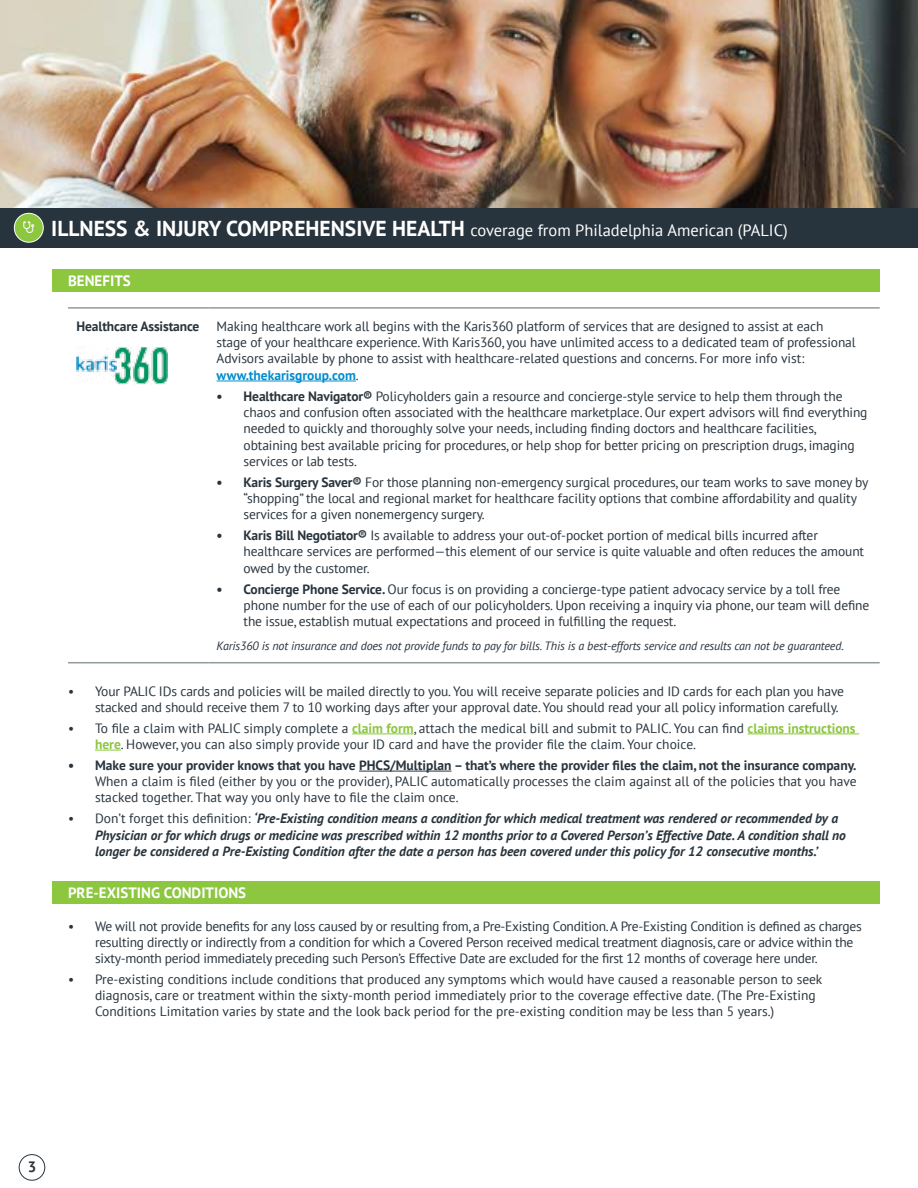
<style>
.page{position:relative;width:918px;height:1188px;background:#fff}
.page>*{position:absolute;margin:0;border:0;box-sizing:border-box;transform-origin:0 0}
.t1{font:16.5px "PT Sans";color:#fff}
.t2{font:700 15px "PT Sans";color:#fff}
.t3{font:700 15px "PT Sans";color:#28343d}
.t4{font:13.5px/16.2px "PT Sans";letter-spacing:-.01em;color:#28343d}
.t5{font:italic 700 13.5px/16.2px "PT Sans";color:#28343d}
.t6{font:700 13.5px "PT Sans";color:#28343d}
.t7{font:italic 12px "PT Sans";letter-spacing:-.01em;color:#28343d}
.s1{font-weight:700;font-size:21.6px}
.s2{font-weight:700;color:#008dcf}
.s3{font-weight:700}
.s4{font-weight:700;color:#8dc63f}
.s5{font-weight:400;font-style:normal}
</style>
<div class="page">
<div style="left:0;top:207px;width:918px;height:41px;background:#28343d"></div>
<div style="left:14px;top:213px;width:29px;height:29px;background:#8dc63f;border-radius:50%"></div>
<div style="left:14px;top:213px;width:30px;height:30px;border:1px solid #fff;border-radius:50%"></div>
<hr style="left:352px;top:734px;width:62px;height:1px;background:#8dc63f">
<hr style="left:748px;top:734px;width:111px;height:1px;background:#8dc63f">
<svg style="left:95px;top:750px;width:26px;height:1px"></svg>
<hr style="left:359px;top:771px;width:92px;height:1px;background:#28343d">
<div style="left:52px;top:270px;width:828px;height:22px;background:#8dc63f"></div>
<div style="left:52px;top:881px;width:828px;height:22px;background:#8dc63f"></div>
<img style="left:0;top:0;width:918px;height:207px">
<hr style="left:68px;top:307px;width:140px;height:2px;background:#939a9e">
<hr style="left:208px;top:307px;width:672px;height:2px;background:#939a9e">
<hr style="left:68px;top:662px;width:140px;height:1px;background:#939a9e">
<hr style="left:208px;top:662px;width:672px;height:1px;background:#939a9e">
<hr style="left:217px;top:381px;width:139px;height:1px;background:#008dcf">
<img style="left:77px;top:346px;width:90px;height:38px">
<div style="left:19px;top:1154px;width:26px;height:27px;border:1px solid #28343d;border-radius:50%"></div>
<p class="t1" style="left:51px;top:219px;width:738px"><span class="s1">ILLNESS &amp; INJURY COMPREHENSIVE HEALTH</span> coverage from Philadelphia American (PALIC)</p>
<p class="t2" style="left:68px;top:271px;width:64px">BENEFITS</p>
<p class="t6" style="left:77px;top:317px;width:124px">Healthcare Assistance</p>
<p class="t4" style="left:217px;top:318px;width:641px">Making healthcare work all begins with the Karis360 platform of services that are designed to assist at each stage of your healthcare experience. With Karis360, you have unlimited access to a dedicated team of professional Advisors available by phone to assist with healthcare-related questions and concerns. For more info vist: <span class="s2">www.thekarisgroup.com</span>.</p>
<p class="t4" style="left:244px;top:388px;width:625px;text-indent:-27px"><span class="s3">• Healthcare Navigator®</span> Policyholders gain a resource and concierge-style service to help them through the chaos and confusion often associated with the healthcare marketplace. Our expert advisors will find everything needed to quickly and thoroughly solve your needs, including finding doctors and healthcare facilities, obtaining best available pricing for procedures, or help shop for better pricing on prescription drugs, imaging services or lab tests.</p>
<p class="t4" style="left:244px;top:474px;width:626px;text-indent:-27px"><span class="s3">• Karis Surgery Saver®</span> For those planning non-emergency surgical procedures, our team works to save money by “shopping” the local and regional market for healthcare facility options that combine affordability and quality services for a given nonemergency surgery.</p>
<p class="t4" style="left:244px;top:527px;width:622px;text-indent:-27px"><span class="s3">• Karis Bill Negotiator®</span> Is available to address your out-of-pocket portion of medical bills incurred after healthcare services are performed—this element of our service is quite valuable and often reduces the amount owed by the customer.</p>
<p class="t4" style="left:244px;top:580px;width:627px;text-indent:-27px"><span class="s3">• Concierge Phone Service.</span> Our focus is on providing a concierge-type patient advocacy service by a toll free phone number for the use of each of our policyholders. Upon receiving a inquiry via phone, our team will define the issue, establish mutual expectations and proceed in fulfilling the request.</p>
<p class="t7" style="left:217px;top:638px;width:629px">Karis360 is not insurance and does not provide funds to pay for bills. This is a best-efforts service and results can not be guaranteed.</p>
<p class="t4" style="left:95px;top:683px;width:751px;text-indent:-27px">• Your PALIC IDs cards and policies will be mailed directly to you. You will receive separate policies and ID cards for each plan you have stacked and should receive them 7 to 10 working days after your approval date. You should read your all policy information carefully.</p>
<p class="t4" style="left:95px;top:720px;width:762px;text-indent:-27px">• To file a claim with PALIC simply complete a <span class="s4">claim form</span>, attach the medical bill and submit to PALIC. You can find <span class="s4">claims instructions here</span>. However, you can also simply provide your ID card and have the provider file the claim. Your choice.</p>
<p class="t6" style="left:68px;top:756px;width:790px">• Make sure your provider knows that you have PHCS/Multiplan – that’s where the provider files the claim, not the insurance company.</p>
<p class="t4" style="left:95px;top:773px;width:763px">When a claim is filed (either by you or the provider), PALIC automatically processes the claim against all of the policies that you have stacked together. That way you only have to file the claim once.</p>
<p class="t5" style="left:95px;top:810px;width:752px;text-indent:-27px"><span class="s5">• Don’t forget this definition:</span> ‘Pre-Existing condition means a condition for which medical treatment was rendered or recommended by a<br>Physician or for which drugs or medicine was prescribed within 12 months prior to a Covered Person’s Effective Date. A condition shall no longer be considered a Pre-Existing Condition after the date a person has been covered under this policy for 12 consecutive months.’</p>
<p class="t2" style="left:68px;top:883px;width:180px">PRE-EXISTING CONDITIONS</p>
<p class="t4" style="left:95px;top:918px;width:768px;text-indent:-27px">• We will not provide benefits for any loss caused by or resulting from, a Pre-Existing Condition. A Pre-Existing Condition is defined as charges resulting directly or indirectly from a condition for which a Covered Person received medical treatment diagnosis, care or advice within the sixty-month period immediately preceding such Person’s Effective Date are excluded for the first 12 months of coverage here under.</p>
<p class="t4" style="left:95px;top:971px;width:729px;text-indent:-27px">• Pre-existing conditions include conditions that produced any symptoms which would have caused a reasonable person to seek diagnosis, care or treatment within the sixty-month period immediately prior to the coverage effective date. (The Pre-Existing<br>Conditions Limitation varies by state and the look back period for the pre-existing condition may be less than 5 years.)</p>
<p class="t3" style="left:28px;top:1157px;width:10px">3</p>
</div>
